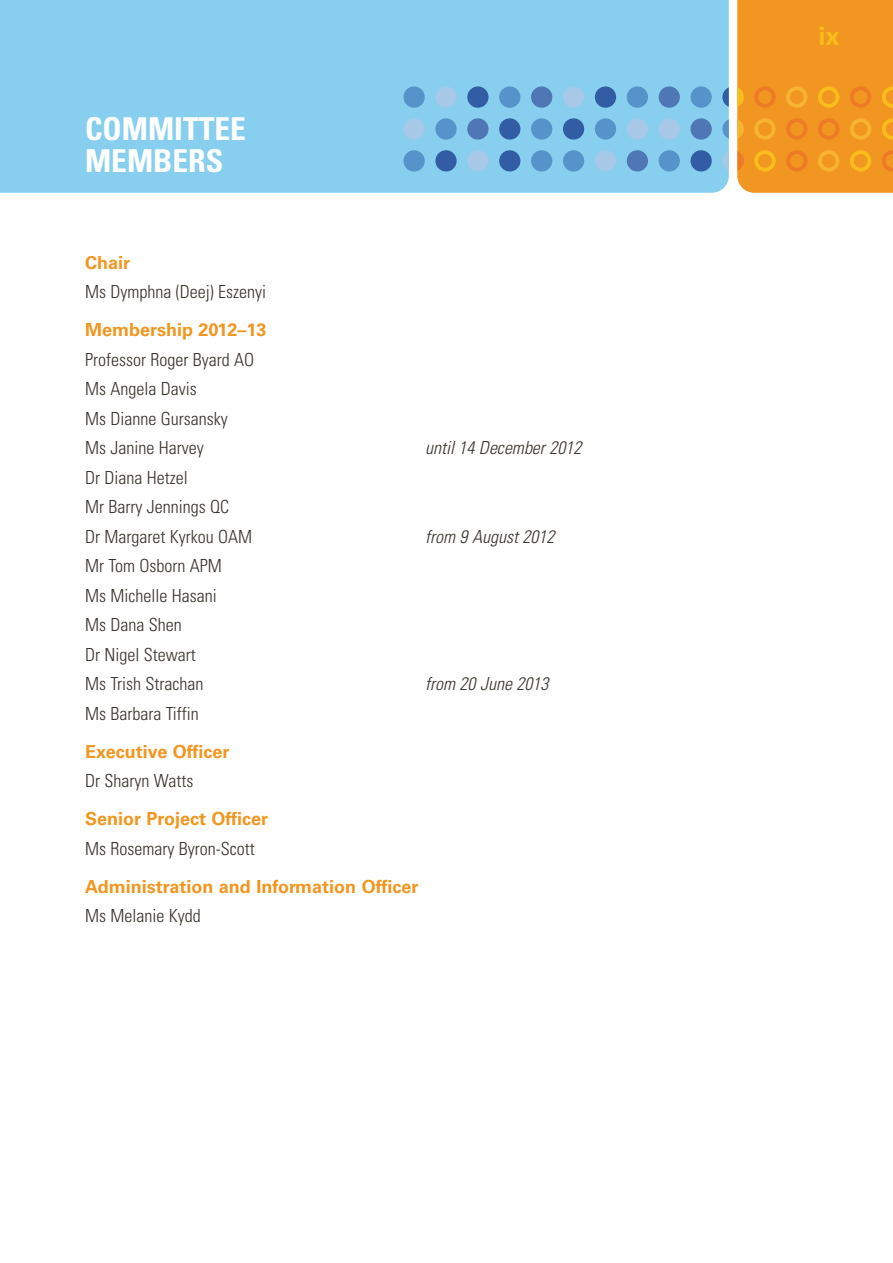
<style>
.page{position:relative;width:893px;height:1263px;background:#fff}
.page>*{position:absolute;margin:0;border:0;box-sizing:border-box;transform-origin:0 0}
.t1{font:700 condensed 31.5px/31.5px "Univers";color:#fff}
.t2{font:700 25.5px "Univers";color:#f9bd1b}
.t3{font:300 condensed 18px/29.5px "Univers";color:#38322c}
.t4{font:700 18px "Univers";color:#f19620}
.t5{font:italic 300 condensed 18px "Univers";color:#38322c}
</style>
<div class="page">
<div style="left:0;top:0;width:729px;height:193px;background:#88cfef"></div>
<div style="left:690px;top:150px;width:22px;height:21px;background:#325da5;border-radius:50%"></div>
<div style="left:659px;top:150px;width:21px;height:21px;background:#5693ca;border-radius:50%"></div>
<div style="left:627px;top:150px;width:21px;height:21px;background:#4f77b6;border-radius:50%"></div>
<div style="left:595px;top:150px;width:21px;height:21px;background:#a7c8e6;border-radius:50%"></div>
<div style="left:563px;top:150px;width:21px;height:21px;background:#5693ca;border-radius:50%"></div>
<div style="left:531px;top:150px;width:21px;height:21px;background:#5693ca;border-radius:50%"></div>
<div style="left:499px;top:150px;width:21px;height:21px;background:#325da5;border-radius:50%"></div>
<div style="left:467px;top:150px;width:22px;height:21px;background:#a7c8e6;border-radius:50%"></div>
<div style="left:435px;top:150px;width:22px;height:21px;background:#325da5;border-radius:50%"></div>
<div style="left:403px;top:150px;width:22px;height:21px;background:#5693ca;border-radius:50%"></div>
<div style="left:690px;top:118px;width:22px;height:22px;background:#4f77b6;border-radius:50%"></div>
<div style="left:659px;top:118px;width:21px;height:22px;background:#a7c8e6;border-radius:50%"></div>
<div style="left:627px;top:118px;width:21px;height:22px;background:#a7c8e6;border-radius:50%"></div>
<div style="left:595px;top:118px;width:21px;height:22px;background:#5693ca;border-radius:50%"></div>
<div style="left:563px;top:118px;width:21px;height:22px;background:#325da5;border-radius:50%"></div>
<div style="left:531px;top:118px;width:21px;height:22px;background:#5693ca;border-radius:50%"></div>
<div style="left:499px;top:118px;width:21px;height:22px;background:#325da5;border-radius:50%"></div>
<div style="left:467px;top:118px;width:22px;height:22px;background:#4f77b6;border-radius:50%"></div>
<div style="left:435px;top:118px;width:22px;height:22px;background:#5693ca;border-radius:50%"></div>
<div style="left:403px;top:118px;width:22px;height:22px;background:#a7c8e6;border-radius:50%"></div>
<div style="left:690px;top:86px;width:22px;height:22px;background:#5693ca;border-radius:50%"></div>
<div style="left:659px;top:86px;width:21px;height:22px;background:#4f77b6;border-radius:50%"></div>
<div style="left:627px;top:86px;width:21px;height:22px;background:#5693ca;border-radius:50%"></div>
<div style="left:595px;top:86px;width:21px;height:22px;background:#325da5;border-radius:50%"></div>
<div style="left:563px;top:86px;width:21px;height:22px;background:#a7c8e6;border-radius:50%"></div>
<div style="left:531px;top:86px;width:21px;height:22px;background:#4f77b6;border-radius:50%"></div>
<div style="left:499px;top:86px;width:21px;height:22px;background:#5693ca;border-radius:50%"></div>
<div style="left:467px;top:86px;width:22px;height:22px;background:#325da5;border-radius:50%"></div>
<div style="left:435px;top:86px;width:22px;height:22px;background:#a7c8e6;border-radius:50%"></div>
<div style="left:403px;top:86px;width:22px;height:22px;background:#5693ca;border-radius:50%"></div>
<svg style="left:722px;top:87px;width:7px;height:20px"></svg>
<svg style="left:722px;top:119px;width:7px;height:20px"></svg>
<svg style="left:722px;top:151px;width:7px;height:20px"></svg>
<svg style="left:737px;top:0;width:156px;height:193px;background:#f19721"></svg>
<div style="left:301px;top:74px;width:94px;height:110px;background:#88cfef"></div>
<h1 class="t1" style="left:85px;top:113px;width:162px">COMMITTEE<br>MEMBERS</h1>
<p class="t4" style="left:85px;top:252px;width:47px">Chair</p>
<p class="t3" style="left:85px;top:277px;width:183px">Ms Dymphna (Deej) Eszenyi</p>
<p class="t4" style="left:85px;top:319px;width:183px">Membership 2012–13</p>
<p class="t3" style="left:85px;top:345px;width:171px">Professor Roger Byard AO<br>Ms Angela Davis<br>Ms Dianne Gursansky<br>Ms Janine Harvey</p>
<p class="t3" style="left:85px;top:463px;width:169px">Dr Diana Hetzel<br>Mr Barry Jennings QC<br>Dr Margaret Kyrkou OAM</p>
<p class="t3" style="left:85px;top:551px;width:138px">Mr Tom Osborn APM<br>Ms Michelle Hasani<br>Ms Dana Shen<br>Dr Nigel Stewart<br>Ms Trish Strachan</p>
<p class="t3" style="left:85px;top:699px;width:115px">Ms Barbara Tiffin</p>
<p class="t4" style="left:85px;top:741px;width:146px">Executive Officer</p>
<p class="t3" style="left:85px;top:766px;width:110px">Dr Sharyn Watts</p>
<p class="t4" style="left:85px;top:808px;width:185px">Senior Project Officer</p>
<p class="t3" style="left:85px;top:834px;width:171px">Ms Rosemary Byron-Scott</p>
<p class="t4" style="left:85px;top:876px;width:335px">Administration and Information Officer</p>
<p class="t3" style="left:85px;top:901px;width:117px">Ms Melanie Kydd</p>
<p class="t5" style="left:425px;top:437px;width:158px">until 14 December 2012</p>
<p class="t5" style="left:425px;top:525px;width:131px">from 9 August 2012</p>
<p class="t5" style="left:425px;top:673px;width:125px">from 20 June 2013</p>
<h2 class="t2" style="left:818px;top:21px;width:23px">ix</h2>
</div>
